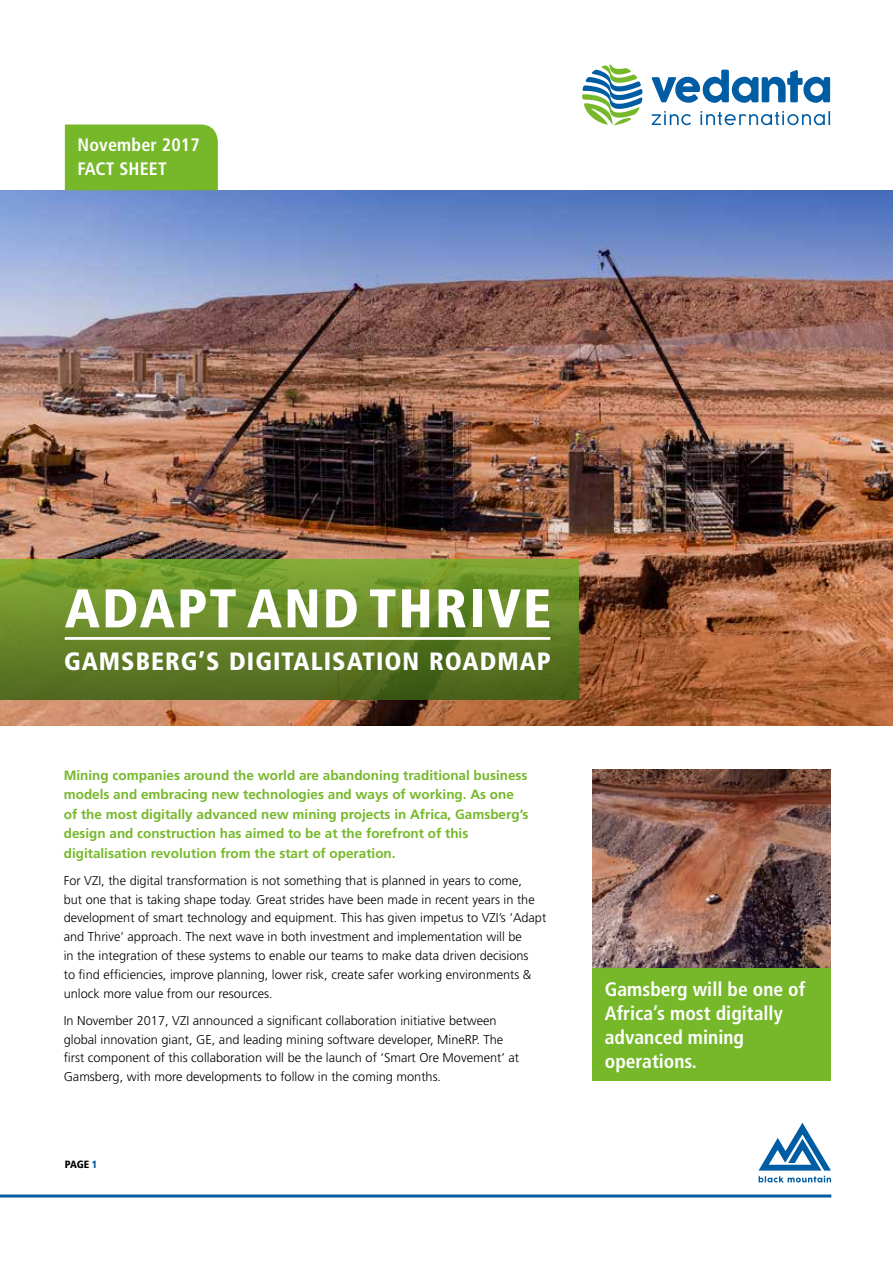
<style>
.page{position:relative;width:893px;height:1263px;background:#fff}
.page>*{position:absolute;margin:0;border:0;box-sizing:border-box;transform-origin:0 0}
.t1{font:900 condensed 54.3px "Frutiger";letter-spacing:.04em;color:#fff}
.t2{font:900 condensed 25.05px "Frutiger";letter-spacing:.04em;color:#fff}
.t3{font:700 condensed 19.5px/24px "Frutiger";color:#fff}
.t4{font:700 condensed 18px/24px "Frutiger";letter-spacing:.01em;color:#fff}
.t5{font:700 13.5px/19.5px "Frutiger";color:#76b82a}
.t6{font:300 12.75px/18.8px "Frutiger";color:#000}
.t7{font:900 condensed 10.5px "Frutiger";color:#000}
.s1{color:#005da4}
</style>
<div class="page">
<svg style="left:759px;top:1123px;width:72px;height:47px"></svg>
<svg style="left:759px;top:1176px;width:72px;height:6px"></svg>
<hr style="left:0;top:1194px;width:831px;height:3px;background:#005da4">
<img style="left:0;top:190px;width:893px;height:535px">
<img style="left:592px;top:769px;width:238px;height:200px">
<div style="left:65px;top:124px;width:153px;height:66px;background:#76b82a"></div>
<svg style="left:652px;top:111px;width:39px;height:14px"></svg>
<svg style="left:700px;top:111px;width:130px;height:14px"></svg>
<svg style="left:582px;top:65px;width:60px;height:60px"></svg>
<svg style="left:652px;top:70px;width:178px;height:33px"></svg>
<div style="left:592px;top:969px;width:238px;height:112px;background:#76b82a"></div>
<svg style="left:0;top:559px;width:579px;height:140px;background:#658527"></svg>
<hr style="left:65px;top:637px;width:485px;height:3px;background:#fff">
<h3 class="t4" style="left:78px;top:133px;width:124px">November 2017<br>FACT SHEET</h3>
<h1 class="t1" style="left:65px;top:576px;width:488px">ADAPT AND THRIVE</h1>
<h2 class="t2" style="left:64px;top:647px;width:488px">GAMSBERG’S DIGITALISATION ROADMAP</h2>
<p class="t5" style="left:64px;top:765px;width:466px">Mining companies around the world are abandoning traditional business models and embracing new technologies and ways of working. As one of the most digitally advanced new mining projects in Africa, Gamsberg’s design and construction has aimed to be at the forefront of this digitalisation revolution from the start of operation.</p>
<p class="t6" style="left:64px;top:871px;width:484px">For VZI, the digital transformation is not something that is planned in years to come,<br>but one that is taking shape today. Great strides have been made in recent years in the development of smart technology and equipment. This has given impetus to VZI’s ‘Adapt and Thrive’ approach. The next wave in both investment and implementation will be<br>in the integration of these systems to enable our teams to make data driven decisions<br>to find efficiencies, improve planning, lower risk, create safer working environments &amp; unlock more value from our resources.</p>
<p class="t6" style="left:64px;top:1011px;width:457px">In November 2017, VZI announced a significant collaboration initiative between global innovation giant, GE, and leading mining software developer, MineRP. The first component of this collaboration will be the launch of ‘Smart Ore Movement’ at Gamsberg, with more developments to follow in the coming months.</p>
<p class="t7" style="left:65px;top:1158px;width:34px">PAGE <span class="s1">1</span></p>
<h3 class="t3" style="left:605px;top:977px;width:202px">Gamsberg will be one of<br>Africa’s most digitally advanced mining operations.</h3>
</div>
